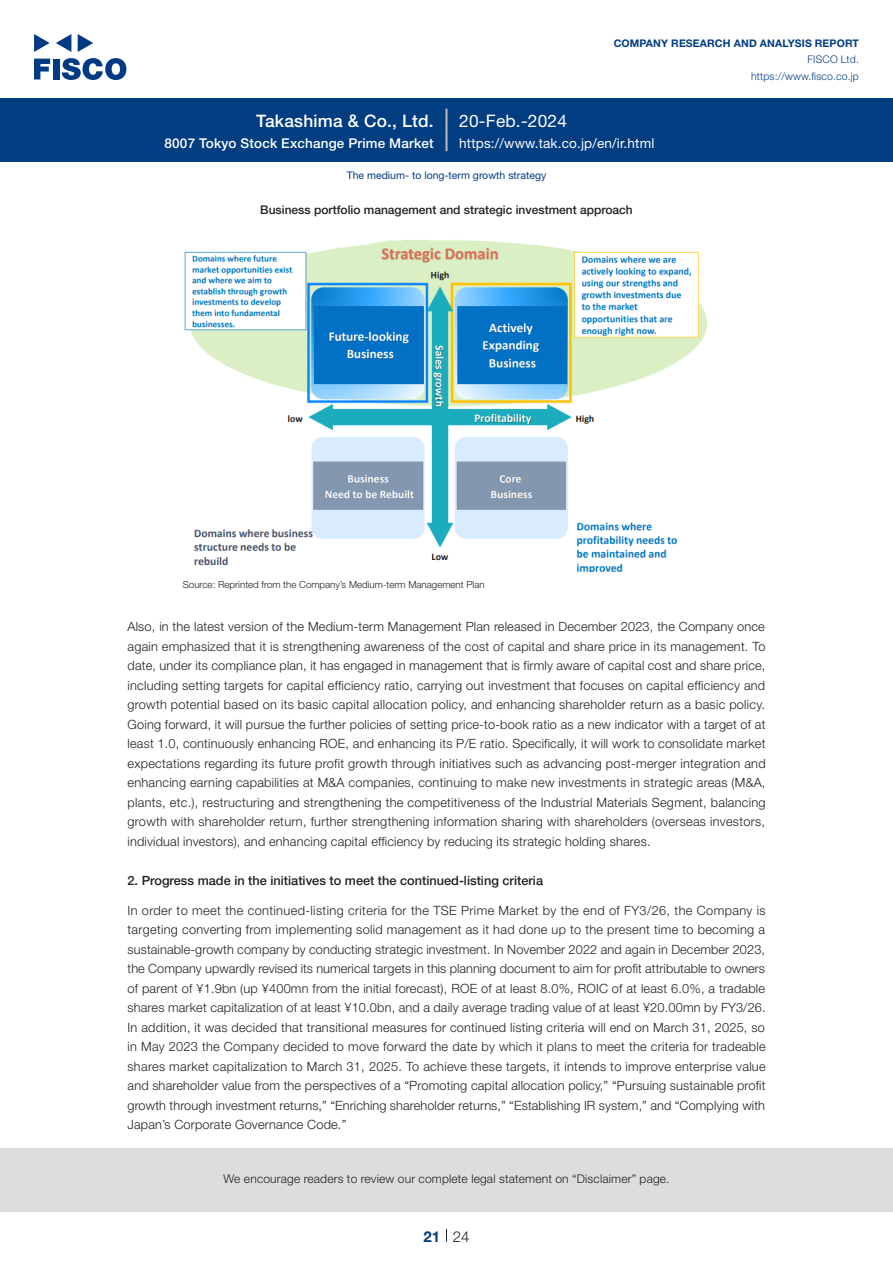
<style>
.page{position:relative;width:893px;height:1263px;background:#fff}
.page>*{position:absolute;margin:0;border:0;box-sizing:border-box;transform-origin:0 0}
.t1{font:500 17.25px "Helvetica Neue LT Std";letter-spacing:.015em;color:#fff}
.t2{font:17.25px "Helvetica Neue LT Std";letter-spacing:.015em;color:#fff}
.t3{font:300 15px "Helvetica Neue LT Std";color:#231f20}
.t4{font:700 15px "Helvetica Neue LT Std";color:#003d81}
.t5{font:500 13.5px "Helvetica Neue LT Std";letter-spacing:.015em;color:#fff}
.t6{font:13.5px "Helvetica Neue LT Std";letter-spacing:.015em;color:#fff}
.t7{font:300 12.75px/19.5px "Helvetica Neue LT Std";letter-spacing:.015em;color:#231f20;text-align:justify}
.t8{font:500 12.75px "Helvetica Neue LT Std";color:#231f20}
.t9{font:300 12px "Helvetica Neue LT Std";letter-spacing:.015em;color:#231f20}
.t10{font:500 12px "Helvetica Neue LT Std";color:#231f20}
.t11{font:10.5px "Helvetica Neue LT Std";color:#003d81}
.t12{font:700 10.5px "Helvetica Neue LT Std";letter-spacing:.015em;color:#003d81}
.t13{font:300 10.5px/16.5px "Helvetica Neue LT Std";letter-spacing:.015em;color:#003d81;text-align:right}
.t14{font:300 9.75px "Helvetica Neue LT Std";color:#231f20}
</style>
<div class="page">
<div style="left:0;top:1148px;width:893px;height:64px;background:#ddd"></div>
<svg style="left:34px;top:59px;width:16px;height:20px"></svg>
<div style="left:53px;top:59px;width:6px;height:20px;background:#003a83"></div>
<svg style="left:62px;top:58px;width:64px;height:22px"></svg>
<svg style="left:34px;top:34px;width:16px;height:18px"></svg>
<svg style="left:78px;top:34px;width:15px;height:18px"></svg>
<svg style="left:56px;top:34px;width:15px;height:18px"></svg>
<div style="left:0;top:98px;width:893px;height:64px;background:#003d81"></div>
<hr style="left:445px;top:109px;width:3px;height:42px;background:#b5b5b6">
<svg style="left:446px;top:1229px;width:1px;height:13px"></svg>
<img style="left:184px;top:240px;width:523px;height:332px">
<h1 class="t1" style="left:256px;top:110px;width:179px">Takashima &amp; Co., Ltd.</h1>
<p class="t5" style="left:165px;top:135px;width:271px">8007 Tokyo Stock Exchange Prime Market</p>
<h1 class="t2" style="left:459px;top:110px;width:109px">20-Feb.-2024</h1>
<p class="t12" style="left:614px;top:37px;width:247px">COMPANY RESEARCH AND ANALYSIS REPORT</p>
<p class="t13" style="left:751px;top:51px;width:109px">FISCO Ltd. https://www.fisco.co j p.</p>
<p class="t6" style="left:459px;top:135px;width:197px">https://www.tak.co j p. /en .i r/ html</p>
<p class="t11" style="left:347px;top:169px;width:201px">The medium to- long-term growth strategy</p>
<p class="t10" style="left:260px;top:203px;width:374px">Business portfolio management and strategic investment approach</p>
<p class="t14" style="left:183px;top:578px;width:303px">Source: Reprinted from the Company s’ Medium-term Management Plan</p>
<p class="t7" style="left:128px;top:617px;width:640px">Also in, the latest version of the Medium-term Management Plan released in December 2023, the Company once again emphasized that isit strengthening awareness of the cost of capital and share price in its management. To date, under its compliance plan it, has engaged in management that is firmly aware of capital cost and share price, including setting targets for capital efficiency ratio, carrying out investment that focuses on capital efficiency and growth potential based on its basic capital allocation policy, and enhancing shareholder return as a basic policy.<br>Going forward it, will pursue the further policies of setting price-to-book ratio as a new indicator with a target of at least 1.0, continuously enhancing ROE, and enhancing its P E/ ratio. Specifically it, will work to consolidate market expectations regarding its future profit growth through initiatives such as advancing post-merger integration and enhancing earning capabilities at M&amp;A companies, continuing to make new investments in strategic areas M( &amp;A, plants, etc ,). restructuring and strengthening the competitiveness of the Industrial Materials Segment, balancing growth with shareholder return, further strengthening information sharing with shareholders (overseas investors, individual investors ,) and enhancing capital efficiency by reducing its strategic holding shares.</p>
<p class="t8" style="left:128px;top:872px;width:417px">2. Progress made in the initiatives to meet the continued-listing criteria</p>
<p class="t7" style="left:128px;top:900px;width:640px">In order to meet the continued-listing criteria for the TSE Prime Market by the end of FY3/26, the Company is targeting converting from implementing solid management as it had done up to the present time to becoming a sustainable-growth company by conducting strategic investment In. November 2022 and again in December 2023, the Company upwardly revised its numerical targets in this planning document to aim for profit attributable to owners of parent of ¥1.9bn (up ¥400mn from the initial forecast ,) ROE of at least 8.0%, ROIC of at least 6.0%, a tradable shares market capitalization of at least ¥10.0bn, and a daily average trading value of at least ¥20.00mn by FY3/26.<br>In addition it, was decided that transitional measures for continued listing criteria will end on March 31, 2025, so in May 2023 the Company decided to move forward the date by which it plans to meet the criteria for tradeable shares market capitalization to March 31, 2025. To achieve these targets it, intends to improve enterprise value and shareholder value from the perspectives of a “Promoting capital allocation policy,” “Pursuing sustainable profit growth through investment returns,” “Enriching shareholder returns,” “Establishing IR system,” and “Complying with Japan s’ Corporate Governance Code “.</p>
<p class="t9" style="left:223px;top:1171px;width:448px">We encourage readers to review our complete legal statement on “Disclaimer” page.</p>
<p class="t4" style="left:423px;top:1227px;width:18px">21</p>
<p class="t3" style="left:453px;top:1227px;width:18px">24</p>
</div>
